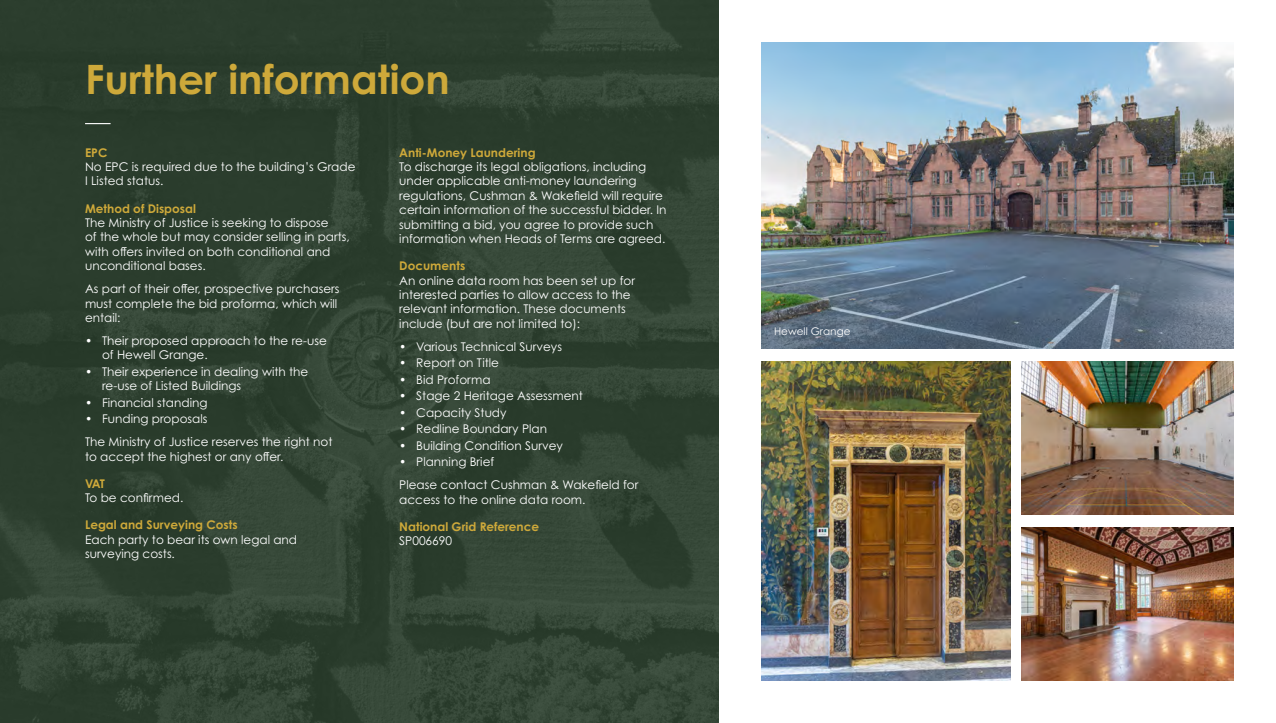
<style>
.page{position:relative;width:1276px;height:723px;background:#fff}
.page>*{position:absolute;margin:0;border:0;box-sizing:border-box;transform-origin:0 0}
.t1{font:700 40.5px "Century Gothic Pro";color:#cea93a}
.t2{font:12px/14.4px "Century Gothic Pro";color:#fff}
.t3{font:700 12px "Century Gothic Pro";color:#cea93a}
.t4{font:10.5px "Century Gothic Pro";color:#fff}
</style>
<div class="page">
<img style="left:0;top:0;width:719px;height:723px">
<svg style="left:85px;top:123px;width:26px;height:1px"></svg>
<img style="left:761px;top:43px;width:472px;height:306px">
<img style="left:1021px;top:527px;width:212px;height:153px">
<img style="left:761px;top:361px;width:249px;height:319px">
<img style="left:1021px;top:361px;width:212px;height:154px">
<h1 class="t1" style="left:85px;top:54px;width:366px">Further information</h1>
<p class="t3" style="left:85px;top:145px;width:24px">EPC</p>
<p class="t2" style="left:85px;top:159px;width:272px">No EPC is required due to the building’s Grade<br>I Listed status.</p>
<p class="t3" style="left:85px;top:201px;width:112px">Method of Disposal</p>
<p class="t2" style="left:85px;top:215px;width:266px">The Ministry of Justice is seeking to dispose<br>of the whole but may consider selling in parts, with offers invited on both conditional and unconditional bases.</p>
<p class="t2" style="left:85px;top:281px;width:256px">As part of their offer, prospective purchasers must complete the bid proforma, which will entail:</p>
<p class="t2" style="left:102px;top:333px;width:226px;text-indent:-17px">• Their proposed approach to the re-use of Hewell Grange.</p>
<p class="t2" style="left:102px;top:364px;width:208px;text-indent:-17px">• Their experience in dealing with the re-use of Listed Buildings</p>
<p class="t2" style="left:85px;top:395px;width:124px">• Financial standing</p>
<p class="t2" style="left:85px;top:407px;width:249px;line-height:23px">• Funding proposals<br>The Ministry of Justice reserves the right not</p>
<p class="t2" style="left:85px;top:449px;width:200px">to accept the highest or any offer.</p>
<p class="t3" style="left:85px;top:476px;width:21px">VAT</p>
<p class="t2" style="left:85px;top:490px;width:100px">To be confirmed.</p>
<p class="t3" style="left:85px;top:517px;width:154px">Legal and Surveying Costs</p>
<p class="t2" style="left:85px;top:532px;width:214px">Each party to bear its own legal and surveying costs.</p>
<p class="t3" style="left:399px;top:145px;width:138px">Anti-Money Laundering</p>
<p class="t2" style="left:399px;top:159px;width:269px">To discharge its legal obligations, including under applicable anti-money laundering regulations, Cushman &amp; Wakefield will require certain information of the successful bidder. In submitting a bid, you agree to provide such information when Heads of Terms are agreed.</p>
<p class="t3" style="left:399px;top:258px;width:67px">Documents</p>
<p class="t2" style="left:399px;top:273px;width:237px">An online data room has been set up for interested parties to allow access to the relevant information. These documents include (but are not limited to):</p>
<p class="t2" style="left:399px;top:339px;width:164px">• Various Technical Surveys</p>
<p class="t2" style="left:399px;top:356px;width:101px">• Report on Title</p>
<p class="t2" style="left:399px;top:372px;width:93px">• Bid Proforma</p>
<p class="t2" style="left:399px;top:389px;width:185px">• Stage 2 Heritage Assessment</p>
<p class="t2" style="left:399px;top:405px;width:109px">• Capacity Study</p>
<p class="t2" style="left:399px;top:422px;width:149px">• Redline Boundary Plan</p>
<p class="t2" style="left:399px;top:438px;width:165px">• Building Condition Survey</p>
<p class="t2" style="left:399px;top:450px;width:240px;line-height:23px">• Planning Brief<br>Please contact Cushman &amp; Wakefield for</p>
<p class="t2" style="left:399px;top:492px;width:188px">access to the online data room.</p>
<p class="t3" style="left:399px;top:519px;width:141px">National Grid Reference</p>
<p class="t2" style="left:399px;top:534px;width:54px">SP006690</p>
<p class="t4" style="left:774px;top:325px;width:78px">Hewell Grange</p>
</div>
